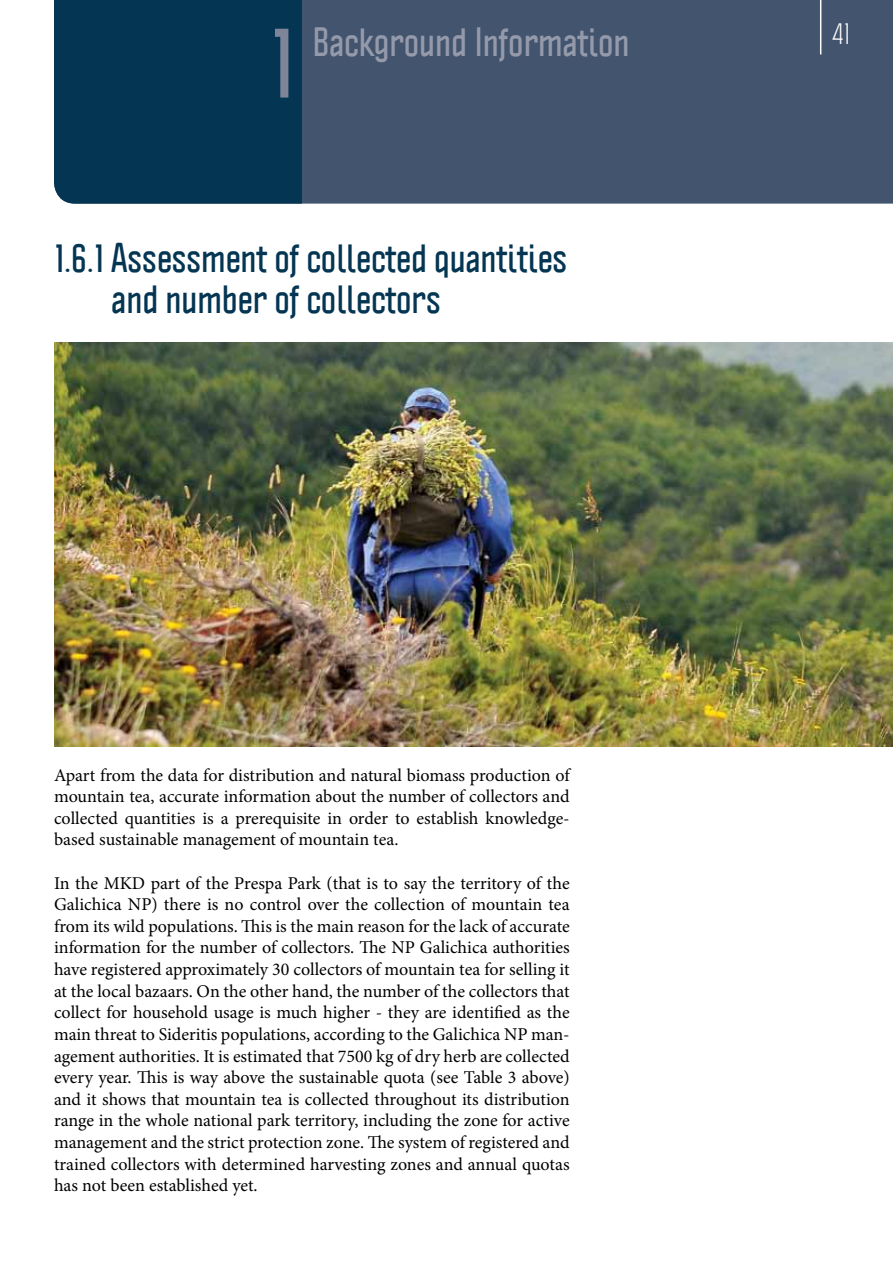
<style>
.page{position:relative;width:893px;height:1263px;background:#fff}
.page>*{position:absolute;margin:0;border:0;box-sizing:border-box;transform-origin:0 0}
.t1{font:700 90px "Politica";color:#7e8599}
.t2{font:700 36px/40.5px "Politica";color:#043552}
.t3{font:700 36px "Politica";color:#959aab}
.t4{font:27px "Politica";color:#fff}
.t5{font:18px/21.6px "Minion Pro";letter-spacing:-.005em;color:#000;text-align:justify}
</style>
<div class="page">
<div style="left:302px;top:0;width:591px;height:204px;background:#42546e"></div>
<div style="left:54px;top:0;width:248px;height:204px;background:#043552"></div>
<hr style="left:820px;top:0;width:1px;height:54px;background:#fff">
<img style="left:54px;top:343px;width:839px;height:403px">
<h1 class="t1" style="left:269px;top:3px;width:27px">1</h1>
<h3 class="t4" style="left:833px;top:16px;width:19px">41</h3>
<h2 class="t3" style="left:313px;top:18px;width:318px">Background Information</h2>
<h2 class="t2" style="left:112px;top:237px;width:457px;text-indent:-58px">1.6.1 Assessment of collected quantities and number of collectors</h2>
<p class="t5" style="left:54px;top:764px;width:517px">Apart from the data for distribution and natural biomass production of mountain tea, accurate information about the number of collectors and collected quantities is a prerequisite in order to establish knowledge&shy;based sustainable management of mountain tea.</p>
<p class="t5" style="left:54px;top:872px;width:517px">In the MKD part of the Prespa Park (that is to say the territory of the Galichica NP) there is no control over the collection of mountain tea from its wild populations. This is the main reason for the lack of accurate information for the number of collectors. The NP Galichica authorities have registered approximately 30 collectors of mountain tea for selling it at the local bazaars. On the other hand, the number of the collectors that collect for household usage is much higher - they are identified as the main threat to Sideritis populations, according to the Galichica NP man&shy;agement authorities. It is estimated that 7500 kg of dry herb are collected every year. This is way above the sustainable quota (see Table 3 above) and it shows that mountain tea is collected throughout its distribution range in the whole national park territory, including the zone for active management and the strict protection zone. The system of registered and trained collectors with determined harvesting zones and annual quotas has not been established yet.</p>
</div>
